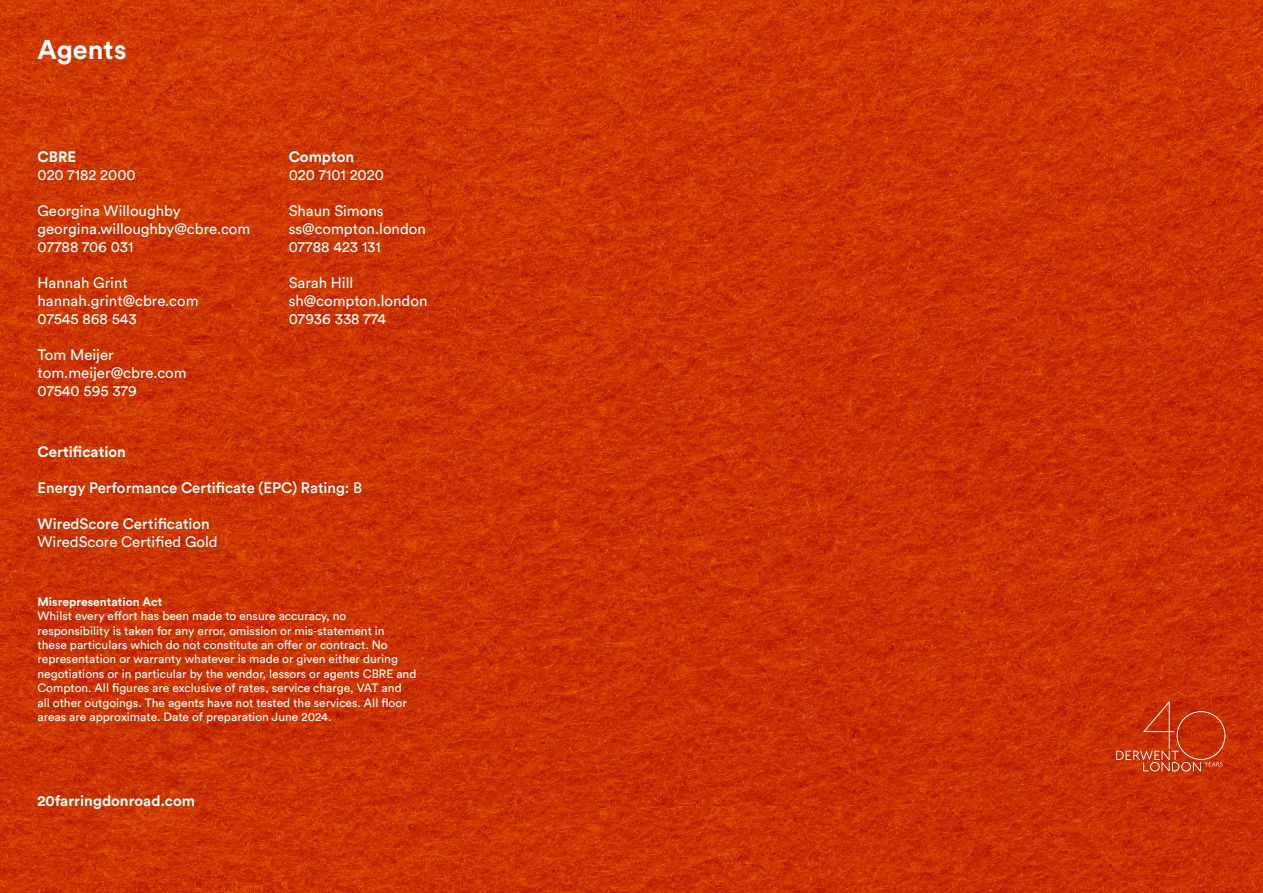
<style>
.page{position:relative;width:1263px;height:893px;background:#fff}
.page>*{position:absolute;margin:0;border:0;box-sizing:border-box;transform-origin:0 0}
.t1{font:700 27px "Circular Std";color:#fff}
.t2{font:15px/18px "Circular Std";color:#fff}
.t3{font:500 15px "Circular Std";color:#fff}
.t4{font:700 15px "Circular Std";color:#fff}
.t5{font:12px/14.4px "Circular Std";color:#fff}
.t6{font:700 12px "Circular Std";color:#fff}
.s1{font-weight:400}
</style>
<div class="page">
<img style="left:0;top:0;width:1263px;height:807px">
<svg style="left:1116px;top:701px;width:109px;height:71px;background:#cb3e13"></svg>
<img style="left:0;top:807px;width:1263px;height:86px">
<h1 class="t1" style="left:38px;top:32px;width:90px">Agents</h1>
<p class="t4" style="left:38px;top:147px;width:40px">CBRE</p>
<p class="t2" style="left:38px;top:165px;width:100px">020 7182 2000</p>
<p class="t2" style="left:38px;top:201px;width:214px">Georgina Willoughby georgina.willoughby@cbre.com<br>07788 706 031</p>
<p class="t2" style="left:38px;top:273px;width:163px">Hannah Grint hannah.grint@cbre.com<br>07545 868 543</p>
<p class="t2" style="left:38px;top:345px;width:151px">Tom Meijer tom.meijer@cbre.com<br>07540 595 379</p>
<p class="t4" style="left:289px;top:147px;width:67px">Compton</p>
<p class="t2" style="left:289px;top:165px;width:97px">020 7101 2020</p>
<p class="t2" style="left:289px;top:201px;width:139px">Shaun Simons ss@compton.london<br>07788 423 131</p>
<p class="t2" style="left:289px;top:273px;width:140px">Sarah Hill sh@compton.london<br>07936 338 774</p>
<p class="t4" style="left:38px;top:442px;width:90px">Certification</p>
<p class="t3" style="left:38px;top:478px;width:326px">Energy Performance Certificate (EPC) Rating: <span class="s1">B</span></p>
<p class="t3" style="left:38px;top:514px;width:174px">WiredScore Certification</p>
<p class="t2" style="left:38px;top:532px;width:182px">WiredScore Certified Gold</p>
<p class="t6" style="left:38px;top:594px;width:126px">Misrepresentation Act</p>
<p class="t5" style="left:38px;top:609px;width:380px">Whilst every effort has been made to ensure accuracy, no responsibility is taken for any error, omission or mis-statement in these particulars which do not constitute an offer or contract. No representation or warranty whatever is made or given either during negotiations or in particular by the vendor, lessors or agents CBRE and Compton. All figures are exclusive of rates, service charge, VAT and all other outgoings. The agents have not tested the services. All floor areas are approximate. Date of preparation June 2024.</p>
<p class="t4" style="left:38px;top:791px;width:159px">20farringdonroad.com</p>
</div>
